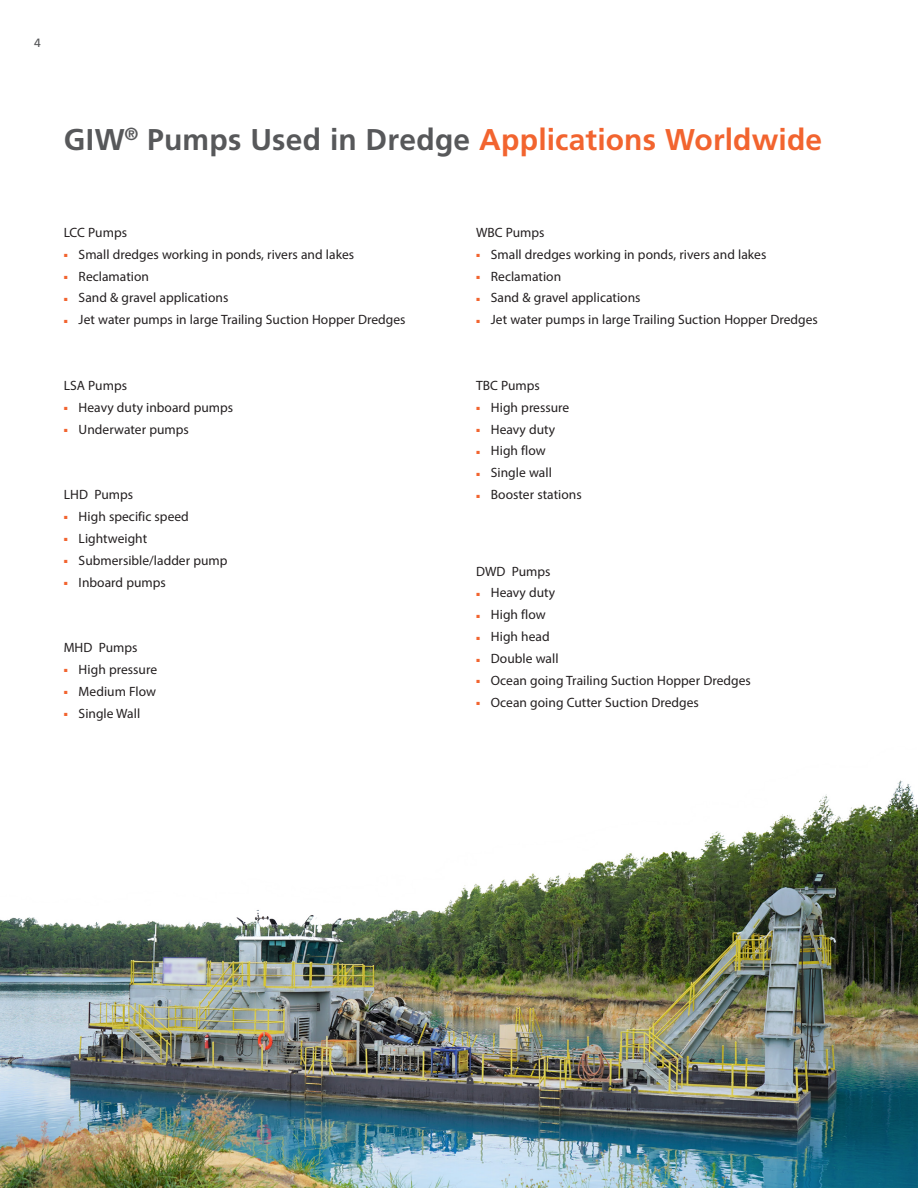
<style>
.page{position:relative;width:918px;height:1188px;background:#fff}
.page>*{position:absolute;margin:0;border:0;box-sizing:border-box;transform-origin:0 0}
.t1{font:700 30px "Frutiger LT Std";letter-spacing:.01em;color:#f2642f}
.Box_text{font:13.5px "Myriad Pro";color:#231f20}
.t2{font:12px "Frutiger LT Std";color:#57585a}
.s1{color:#57585a}
.s2{font-family:"Arial";font-size:6.75px;color:#f2642f}
</style>
<div class="page">
<img style="left:0;top:780px;width:918px;height:408px">
<p class="t2" style="left:34px;top:36px;width:8px">4</p>
<p class="t1" style="left:64px;top:122px;width:760px"><span class="s1">GIW</span><sup>®</sup> <span class="s1">Pumps Used in Dredge</span> Applications Worldwide</p>
<p class="Box_text" style="left:64px;top:224px;width:65px">LCC Pumps</p>
<p class="Box_text" style="left:64px;top:246px;width:292px"><span class="s2">■</span> Small dredges working in ponds, rivers and lakes</p>
<p class="Box_text" style="left:64px;top:268px;width:87px"><span class="s2">■</span> Reclamation</p>
<p class="Box_text" style="left:64px;top:290px;width:166px"><span class="s2">■</span> Sand &amp; gravel applications</p>
<p class="Box_text" style="left:64px;top:311px;width:343px"><span class="s2">■</span> Jet water pumps in large Trailing Suction Hopper Dredges</p>
<p class="Box_text" style="left:64px;top:377px;width:65px">LSA Pumps</p>
<p class="Box_text" style="left:64px;top:399px;width:171px"><span class="s2">■</span> Heavy duty inboard pumps</p>
<p class="Box_text" style="left:64px;top:421px;width:127px"><span class="s2">■</span> Underwater pumps</p>
<p class="Box_text" style="left:64px;top:486px;width:71px">LHD Pumps</p>
<p class="Box_text" style="left:64px;top:508px;width:127px"><span class="s2">■</span> High specific speed</p>
<p class="Box_text" style="left:64px;top:530px;width:85px"><span class="s2">■</span> Lightweight</p>
<p class="Box_text" style="left:64px;top:552px;width:165px"><span class="s2">■</span> Submersible/ladder pump</p>
<p class="Box_text" style="left:64px;top:574px;width:104px"><span class="s2">■</span> Inboard pumps</p>
<p class="Box_text" style="left:64px;top:639px;width:75px">MHD Pumps</p>
<p class="Box_text" style="left:64px;top:661px;width:95px"><span class="s2">■</span> High pressure</p>
<p class="Box_text" style="left:64px;top:683px;width:94px"><span class="s2">■</span> Medium Flow</p>
<p class="Box_text" style="left:64px;top:705px;width:78px"><span class="s2">■</span> Single Wall</p>
<p class="Box_text" style="left:476px;top:224px;width:70px">WBC Pumps</p>
<p class="Box_text" style="left:476px;top:246px;width:292px"><span class="s2">■</span> Small dredges working in ponds, rivers and lakes</p>
<p class="Box_text" style="left:476px;top:268px;width:87px"><span class="s2">■</span> Reclamation</p>
<p class="Box_text" style="left:476px;top:290px;width:166px"><span class="s2">■</span> Sand &amp; gravel applications</p>
<p class="Box_text" style="left:476px;top:311px;width:343px"><span class="s2">■</span> Jet water pumps in large Trailing Suction Hopper Dredges</p>
<p class="Box_text" style="left:476px;top:377px;width:65px">TBC Pumps</p>
<p class="Box_text" style="left:476px;top:399px;width:95px"><span class="s2">■</span> High pressure</p>
<p class="Box_text" style="left:476px;top:421px;width:81px"><span class="s2">■</span> Heavy duty</p>
<p class="Box_text" style="left:476px;top:443px;width:71px"><span class="s2">■</span> High flow</p>
<p class="Box_text" style="left:476px;top:464px;width:77px"><span class="s2">■</span> Single wall</p>
<p class="Box_text" style="left:476px;top:486px;width:107px"><span class="s2">■</span> Booster stations</p>
<p class="Box_text" style="left:476px;top:563px;width:76px">DWD Pumps</p>
<p class="Box_text" style="left:476px;top:585px;width:81px"><span class="s2">■</span> Heavy duty</p>
<p class="Box_text" style="left:476px;top:606px;width:71px"><span class="s2">■</span> High flow</p>
<p class="Box_text" style="left:476px;top:628px;width:75px"><span class="s2">■</span> High head</p>
<p class="Box_text" style="left:476px;top:650px;width:84px"><span class="s2">■</span> Double wall</p>
<p class="Box_text" style="left:476px;top:672px;width:276px"><span class="s2">■</span> Ocean going Trailing Suction Hopper Dredges</p>
<p class="Box_text" style="left:476px;top:694px;width:224px"><span class="s2">■</span> Ocean going Cutter Suction Dredges</p>
</div>
